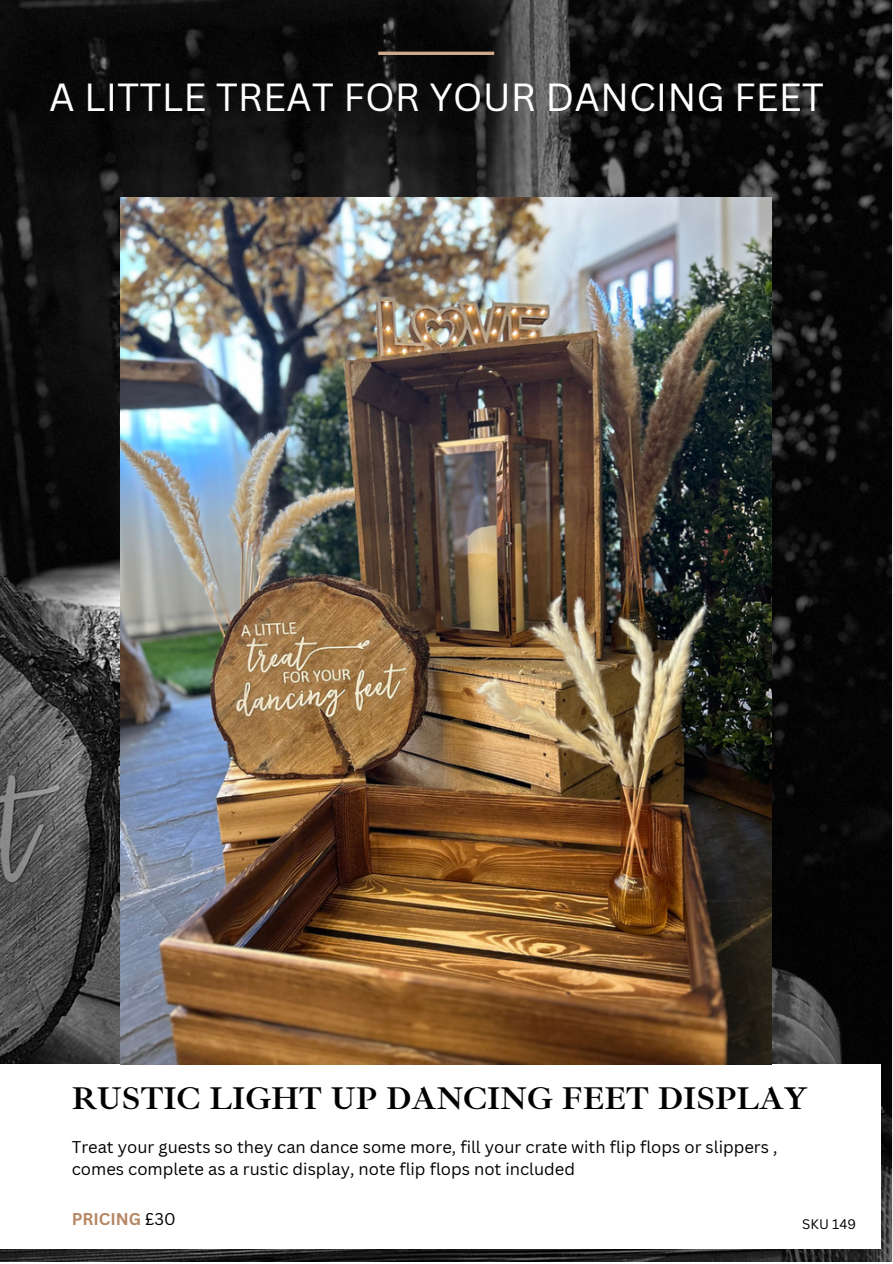
<style>
.page{position:relative;width:893px;height:1264px;background:#fff}
.page>*{position:absolute;margin:0;border:0;box-sizing:border-box;transform-origin:0 0}
.t1{font:38.1px "Canva Sans";color:#fff}
.t2{font:700 32.25px "Ibarra Real Nova";color:#000}
.t3{font:16.5px/22.5px "Canva Sans";color:#000}
.t4{font:700 16.5px "Canva Sans";color:#b68763}
.t5{font:13.5px "Canva Sans";color:#000}
.s1{font-weight:400;color:#000}
</style>
<div class="page">
<img style="left:0;top:0;width:891px;height:1261px">
<div style="left:0;top:1064px;width:880px;height:184px;background:#fff"></div>
<hr style="left:378px;top:52px;width:116px;height:3px;background:#d0a88a">
<img style="left:121px;top:197px;width:650px;height:867px">
<p class="t1" style="left:49px;top:70px;width:776px">A LITTLE TREAT FOR YOUR DANCING FEET</p>
<p class="t2" style="left:72px;top:1078px;width:737px">RUSTIC LIGHT UP DANCING FEET DISPLAY</p>
<p class="t3" style="left:72px;top:1134px;width:707px">Treat your guests so they can dance some more, fill your crate with flip flops or slippers , comes complete as a rustic display, note flip flops not included</p>
<p class="t4" style="left:72px;top:1206px;width:105px">PRICING <span class="s1">£30</span></p>
<p class="t5" style="left:802px;top:1214px;width:55px">SKU 149</p>
</div>
